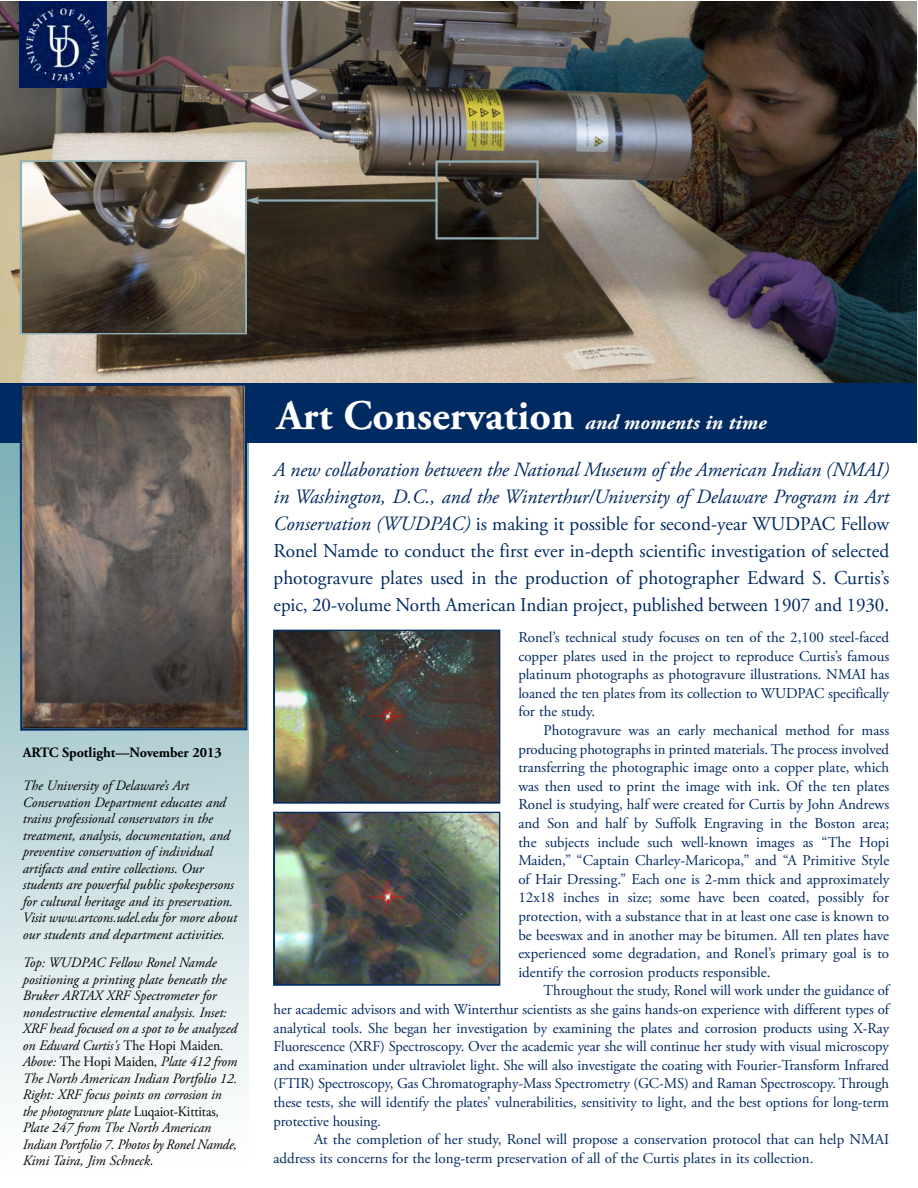
<style>
.page{position:relative;width:918px;height:1188px;background:#fff}
.page>*{position:absolute;margin:0;border:0;box-sizing:border-box;transform-origin:0 0}
.t1{font:italic 700 21px "Adobe Garamond Pro";color:#fff}
.t2{font:italic 20.25px/27px "Adobe Garamond Pro";letter-spacing:-.005em;color:#002860}
.t3{font:19.5px/27px "Adobe Garamond Pro";letter-spacing:-.005em;color:#002860;text-align:justify}
.t4{font:15px/18.6px "Adobe Garamond Pro";color:#002860;text-align:justify}
.t5{font:italic 14.25px/16.5px "Adobe Garamond Pro";color:#000}
.t6{font:700 14.25px "Adobe Garamond Pro";color:#000}
.s1{font-style:normal}
.s2{font-style:normal;font-size:42px}
.s3{font-style:italic;font-size:20.25px}
</style>
<div class="page">
<img style="left:0;top:1px;width:917px;height:382px">
<img style="left:0;top:442px;width:248px;height:657px">
<div style="left:0;top:383px;width:917px;height:59px;background:#002b62"></div>
<svg style="left:20px;top:1px;width:87px;height:87px"></svg>
<img style="left:20px;top:2px;width:86px;height:85px">
<svg style="left:19px;top:382px;width:230px;height:350px"></svg>
<img style="left:22px;top:386px;width:223px;height:342px">
<div style="left:20px;top:160px;width:227px;height:174px;border:2px solid #8eadb4"></div>
<img style="left:22px;top:163px;width:223px;height:169px">
<svg style="left:245px;top:197px;width:190px;height:7px"></svg>
<div style="left:435px;top:160px;width:104px;height:79px;border:2px solid #8eadb4"></div>
<div style="left:273px;top:630px;width:227px;height:174px;border:2px solid #002b62"></div>
<img style="left:275px;top:632px;width:223px;height:169px">
<div style="left:273px;top:812px;width:227px;height:174px;border:2px solid #002b62"></div>
<img style="left:275px;top:814px;width:223px;height:170px">
<p class="t6" style="left:23px;top:747px;width:201px">ARTC Spotlight—November 2013</p>
<p class="t5" style="left:23px;top:779px;width:216px">The University of Delaware’s Art Conservation Department educates and trains professional conservators in the treatment, analysis, documentation, and preventive conservation of individual artifacts and entire collections. Our students are powerful public spokespersons for cultural heritage and its preservation.<br>Visit www.artcons.udel.edu for more about our students and department activities.</p>
<p class="t5" style="left:23px;top:956px;width:216px">Top: WUDPAC Fellow Ronel Namde positioning a printing plate beneath the Bruker ARTAX XRF Spectrometer for nondestructive elemental analysis. Inset:<br>XRF head focused on a spot to be analyzed on Edward Curtis's <span class="s1">The Hopi Maiden</span>.<br>Above: <span class="s1">The Hopi Maiden</span>, Plate 412 from The North American Indian Portfolio 12.<br>Right: XRF focus points on corrosion in the photogravure plate <span class="s1">Luqaiot-Kittitas</span>, Plate 247 from The North American Indian Portfolio 7. Photos by Ronel Namde, Kimi Taira, Jim Schneck.</p>
<h1 class="t1" style="left:277px;top:414px;width:491px"><span class="s2">Art Conservation</span> and moments in time</h1>
<h2 class="t2" style="left:274px;top:458px;width:617px">A new collaboration between the National Museum of the American Indian (NMAI) in Washington, D.C., and the Winterthur/University of Delaware Program in Art</h2>
<p class="t3" style="left:274px;top:513px;width:617px"><span class="s3">Conservation (WUDPAC)</span> is making it possible for second-year WUDPAC Fellow Ronel Namde to conduct the first ever in-depth scientific investigation of selected photogravure plates used in the production of photographer Edward S. Curtis’s epic, 20-volume North American Indian project, published between 1907 and 1930.</p>
<p class="t4" style="left:518px;top:629px;width:372px">Ronel’s technical study focuses on ten of the 2,100 steel-faced copper plates used in the project to reproduce Curtis’s famous platinum photographs as photogravure illustrations. NMAI has loaned the ten plates from its collection to WUDPAC specifically for the study.</p>
<p class="t4" style="left:518px;top:722px;width:372px;text-indent:25px">Photogravure was an early mechanical method for mass producing photographs in printed materials. The process involved transferring the photographic image onto a copper plate, which was then used to print the image with ink. Of the ten plates Ronel is studying, half were created for Curtis by John Andrews and Son and half by Suffolk Engraving in the Boston area; the subjects include such well-known images as “The Hopi Maiden,” “Captain Charley-Maricopa,” and “A Primitive Style of Hair Dressing.” Each one is 2-mm thick and approximately 12x18 inches in size; some have been coated, possibly for protection, with a substance that in at least one case is known to be beeswax and in another may be bitumen. All ten plates have experienced some degradation, and Ronel’s primary goal is to identify the corrosion products responsible.</p>
<p class="t4" style="left:274px;top:983px;width:617px;text-indent:270px">Throughout the study, Ronel will work under the guidance of her academic advisors and with Winterthur scientists as she gains hands-on experience with different types of analytical tools. She began her investigation by examining the plates and corrosion products using X-Ray Fluorescence (XRF) Spectroscopy. Over the academic year she will continue her study with visual microscopy and examination under ultraviolet light. She will also investigate the coating with Fourier-Transform Infrared (FTIR) Spectroscopy, Gas Chromatography-Mass Spectrometry (GC-MS) and Raman Spectroscopy. Through these tests, she will identify the plates’ vulnerabilities, sensitivity to light, and the best options for long-term protective housing.</p>
<p class="t4" style="left:274px;top:1132px;width:617px;text-indent:40px">At the completion of her study, Ronel will propose a conservation protocol that can help NMAI address its concerns for the long-term preservation of all of the Curtis plates in its collection.</p>
</div>
